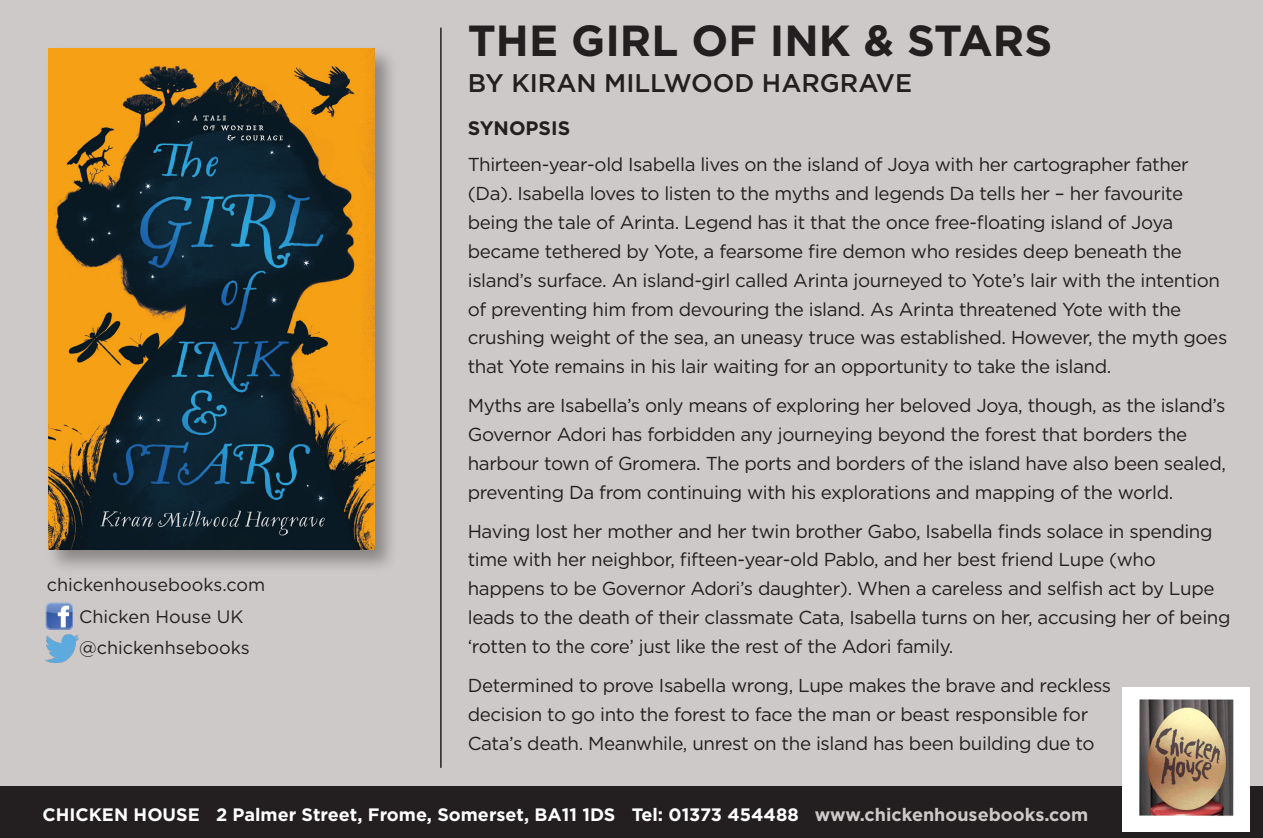
<style>
.page{position:relative;width:1263px;height:838px;background:#fff}
.page>*{position:absolute;margin:0;border:0;box-sizing:border-box;transform-origin:0 0}
.t1{font:700 43.5px "Gotham";color:#231f20}
.t2{font:500 25.5px "Gotham";color:#231f20}
.t3{font:700 19.5px "Gotham";color:#231f20}
.t4{font:18.75px/28.8px "Gotham";letter-spacing:-.02em;color:#231f20}
.t5{font:700 18px "Gotham";color:#fff}
.t6{font:18px "Gotham";color:#231f20}
.s1{color:#cdc9c8}
</style>
<div class="page">
<div style="left:0;top:0;width:1263px;height:837px;background:#cdc9c8"></div>
<div style="left:0;top:787px;width:1263px;height:51px;background:#231f20"></div>
<hr style="left:440px;top:28px;width:2px;height:739px;background:#231f20">
<div style="left:45px;top:45px;width:354px;height:529px;background:#231f20;opacity:.4"></div>
<img style="left:49px;top:49px;width:325px;height:501px">
<img style="left:1122px;top:687px;width:127px;height:144px">
<img style="left:45px;top:635px;width:34px;height:27px">
<img style="left:46px;top:602px;width:27px;height:28px">
<p class="t6" style="left:47px;top:573px;width:220px">chickenhousebooks.com</p>
<p class="t6" style="left:79px;top:605px;width:166px">Chicken House UK</p>
<p class="t6" style="left:79px;top:636px;width:172px">@chickenhsebooks</p>
<p class="t1" style="left:468px;top:12px;width:586px">THE GIRL OF INK &amp; STARS</p>
<p class="t2" style="left:468px;top:66px;width:446px">BY KIRAN MILLWOOD HARGRAVE</p>
<p class="t3" style="left:468px;top:116px;width:104px">SYNOPSIS</p>
<p class="t4" style="left:468px;top:150px;width:761px">Thirteen-year-old Isabella lives on the island of Joya with her cartographer father (Da). Isabella loves to listen to the myths and legends Da tells her – her favourite being the tale of Arinta. Legend has it that the once free-floating island of Joya became tethered by Yote, a fearsome fire demon who resides deep beneath the island’s surface. An island-girl called Arinta journeyed to Yote’s lair with the intention of preventing him from devouring the island. As Arinta threatened Yote with the crushing weight of the sea, an uneasy truce was established. However, the myth goes that Yote remains in his lair waiting for an opportunity to take the island.</p>
<p class="t4" style="left:468px;top:391px;width:760px">Myths are Isabella’s only means of exploring her beloved Joya, though, as the island’s Governor Adori has forbidden any journeying beyond the forest that borders the harbour town of Gromera. The ports and borders of the island have also been sealed, preventing Da from continuing with his explorations and mapping of the world.</p>
<p class="t4" style="left:468px;top:516px;width:764px">Having lost her mother and her twin brother Gabo, Isabella finds solace in spending time with her neighbor, fifteen-year-old Pablo, and her best friend Lupe (who happens to be Governor Adori’s daughter). When a careless and selfish act by Lupe leads to the death of their classmate Cata, Isabella turns on her, accusing her of being ‘rotten to the core’ just like the rest of the Adori family.</p>
<p class="t4" style="left:468px;top:670px;width:645px">Determined to prove Isabella wrong, Lupe makes the brave and reckless decision to go into the forest to face the man or beast responsible for<br>Cata’s death. Meanwhile, unrest on the island has been building due to</p>
<p class="t5" style="left:43px;top:802px;width:1047px">CHICKEN HOUSE 2 Palmer Street, Frome, Somerset, BA11 1DS Tel: 01373 454488 <span class="s1">www.chickenhousebooks.com</span></p>
</div>
